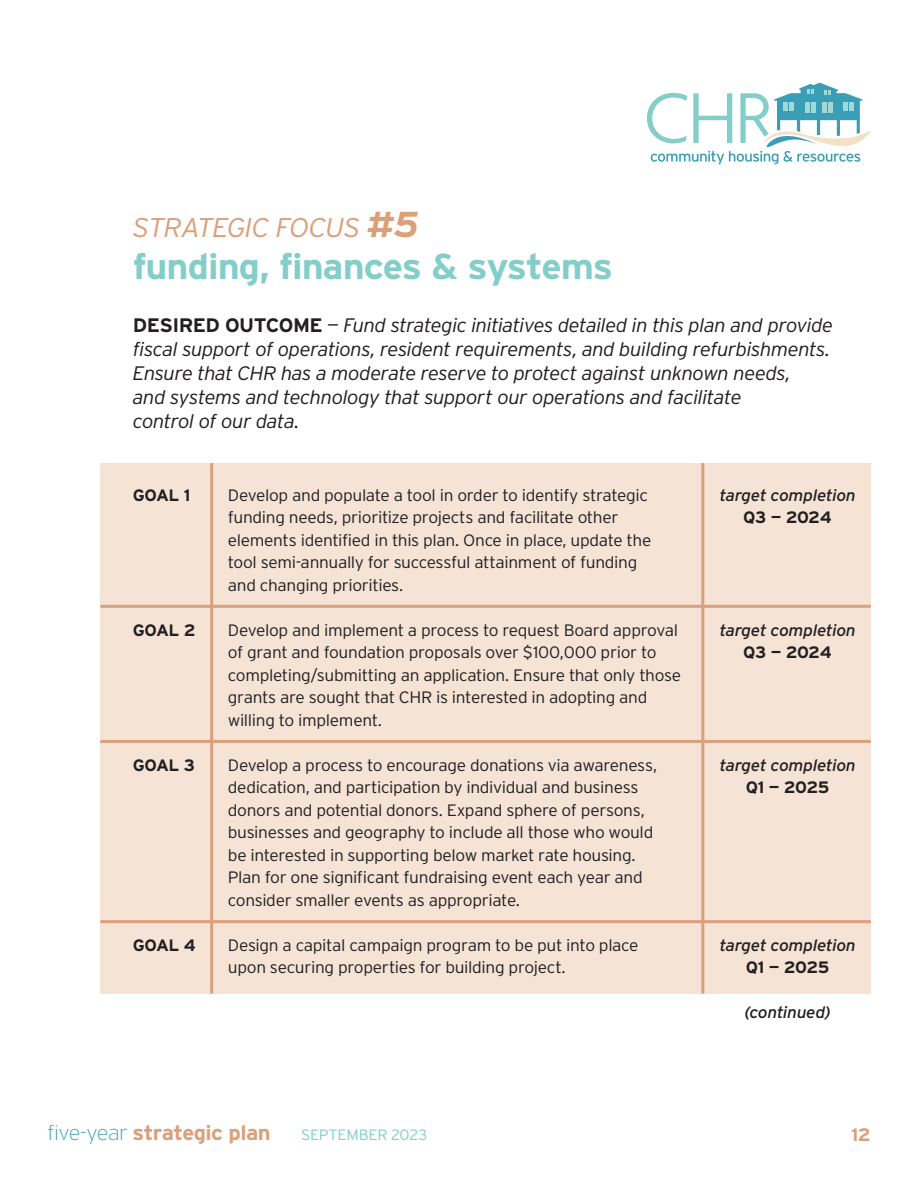
<style>
.page{position:relative;width:918px;height:1188px;background:#fff}
.page>*{position:absolute;margin:0;border:0;box-sizing:border-box;transform-origin:0 0}
.t1{font:700 36px "Interstate";letter-spacing:-.03em;color:#83cec8;scale:1.05 1}
.t2{font:italic 300 27px "Interstate";letter-spacing:-.035em;color:#db9f7a;scale:1.05 1}
.t3{font:700 21px "Interstate";letter-spacing:-.025em;color:#db9f7a;scale:1.05 1}
.t4{font:italic 300 19.5px/24px "Interstate";letter-spacing:-.03em;color:#231f20;scale:1.05 1}
.t5{font:700 18px "Interstate";color:#db9f7a;scale:1.05 1}
.t6{font:300 16.5px/22.5px "Interstate";letter-spacing:-.02em;color:#231f20;scale:1.05 1}
.t7{font:italic 16.5px "Interstate";letter-spacing:-.02em;color:#231f20;scale:1.05 1}
.t8{font:700 16.5px "Interstate";letter-spacing:-.03em;color:#231f20;scale:1.05 1}
.s1{font-weight:700;font-size:36px}
.s2{font-weight:700;font-style:normal}
.s3{font-weight:200;color:#3a9eb7}
.s4{font-weight:300;font-size:15px;color:#83cec8}
</style>
<div class="page">
<div style="left:100px;top:463px;width:771px;height:531px;background:#f5e3d6"></div>
<svg style="left:647px;top:83px;width:224px;height:81px"></svg>
<hr style="left:210px;top:463px;width:3px;height:531px;background:#db9f7a">
<hr style="left:701px;top:463px;width:3px;height:531px;background:#db9f7a">
<hr style="left:100px;top:605px;width:771px;height:3px;background:#db9f7a">
<hr style="left:100px;top:740px;width:771px;height:3px;background:#db9f7a">
<hr style="left:100px;top:920px;width:771px;height:3px;background:#db9f7a">
<h2 class="t2" style="left:133px;top:213px;width:274px">STRATEGIC FOCUS <span class="s1">#5</span></h2>
<h1 class="t1" style="left:133px;top:247px;width:459px">funding, finances &amp; systems</h1>
<p class="t4" style="left:133px;top:313px;width:668px"><span class="s2">DESIRED OUTCOME</span> — Fund strategic initiatives detailed in this plan and provide fiscal support of operations, resident requirements, and building refurbishments.<br>Ensure that CHR has a moderate reserve to protect against unknown needs,<br>and systems and technology that support our operations and facilitate<br>control of our data.</p>
<p class="t8" style="left:133px;top:486px;width:56px">GOAL 1</p>
<p class="t8" style="left:133px;top:621px;width:61px">GOAL 2</p>
<p class="t8" style="left:133px;top:756px;width:61px">GOAL 3</p>
<p class="t8" style="left:133px;top:936px;width:61px">GOAL 4</p>
<p class="t6" style="left:228px;top:483px;width:405px">Develop and populate a tool in order to identify strategic funding needs, prioritize projects and facilitate other elements identified in this plan. Once in place, update the tool semi-annually for successful attainment of funding and changing priorities.</p>
<p class="t6" style="left:228px;top:618px;width:433px">Develop and implement a process to request Board approval of grant and foundation proposals over $100,000 prior to completing/submitting an application. Ensure that only those grants are sought that CHR is interested in adopting and willing to implement.</p>
<p class="t6" style="left:228px;top:753px;width:410px">Develop a process to encourage donations via awareness, dedication, and participation by individual and business donors and potential donors. Expand sphere of persons, businesses and geography to include all those who would be interested in supporting below market rate housing.<br>Plan for one significant fundraising event each year and consider smaller events as appropriate.</p>
<p class="t6" style="left:228px;top:933px;width:393px">Design a capital campaign program to be put into place upon securing properties for building project.</p>
<p class="t7" style="left:719px;top:486px;width:131px">target completion</p>
<p class="t8" style="left:743px;top:508px;width:86px">Q3 — 2024</p>
<p class="t7" style="left:719px;top:621px;width:131px">target completion</p>
<p class="t8" style="left:743px;top:643px;width:86px">Q3 — 2024</p>
<p class="t7" style="left:719px;top:756px;width:131px">target completion</p>
<p class="t8" style="left:746px;top:778px;width:81px">Q1 — 2025</p>
<p class="t7" style="left:719px;top:936px;width:131px">target completion</p>
<p class="t8" style="left:746px;top:958px;width:81px">Q1 — 2025</p>
<p class="t7" style="left:745px;top:1003px;width:83px">(continued)</p>
<p class="t3" style="left:47px;top:1121px;width:363px"><span class="s3">five-year</span> strategic plan <span class="s4">SEPTEMBER 2023</span></p>
<p class="t5" style="left:851px;top:1124px;width:20px">12</p>
</div>
